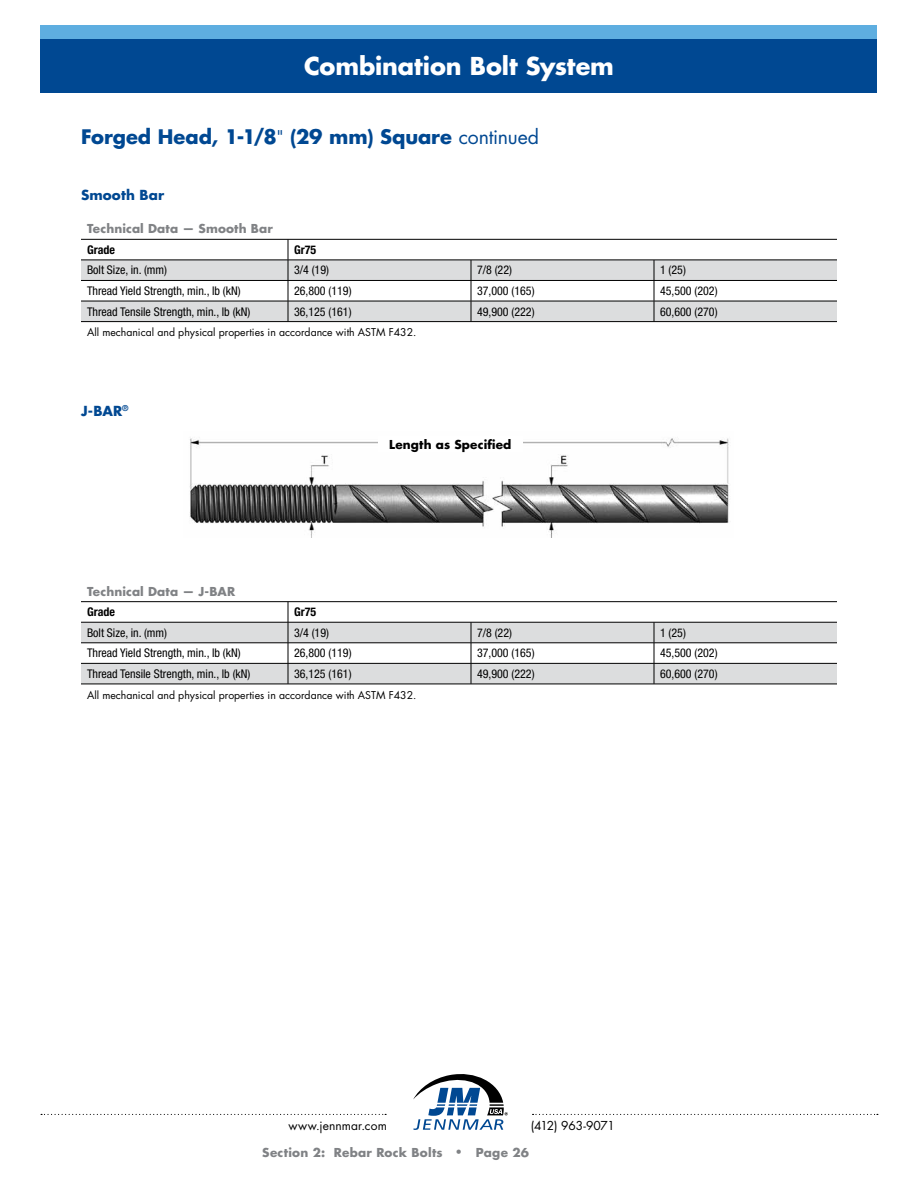
<style>
.page{position:relative;width:918px;height:1188px;background:#fff}
.page>*{position:absolute;margin:0;border:0;box-sizing:border-box;transform-origin:0 0}
.t1{font:700 24px "Futura Std";letter-spacing:-.005em;color:#fff}
.t2{font:700 19.5px "Futura Std";letter-spacing:-.005em;color:#004892}
.t3{font:700 13.5px "Futura Std";letter-spacing:.01em;color:#004892}
.t4{font:condensed 12px "Helvetica Neue LT Std";color:#000}
.t5{font:700 12px "Futura Std";letter-spacing:.015em;color:#808285}
.t6{font:700 condensed 12px "Helvetica Neue LT Std";color:#000}
.t7{font:700 12px "Futura Std";letter-spacing:.015em;color:#000}
.t8{font:12px "Futura Std";letter-spacing:.005em;color:#000}
.t9{font:12px "Futura Std";letter-spacing:-.03em;color:#000}
.t10{font:10.5px "Futura Std";color:#000}
.s1{font-family:"Helvetica Neue LT Std";font-weight:300}
.s2{font-weight:400}
.s3{font-family:"Helvetica Neue LT Std";font-weight:400}
</style>
<div class="page">
<div style="left:40px;top:25px;width:838px;height:68px;background:#004892"></div>
<svg style="left:413px;top:1074px;width:95px;height:56px"></svg>
<svg style="left:41px;top:1114px;width:345px;height:1px"></svg>
<svg style="left:533px;top:1114px;width:345px;height:1px"></svg>
<div style="left:40px;top:25px;width:838px;height:14px;background:#5eaee0"></div>
<svg style="left:81px;top:261px;width:756px;height:60px;fill:#dcddde"></svg>
<hr style="left:81px;top:239px;width:207px;height:1px;background:#000">
<hr style="left:288px;top:239px;width:183px;height:1px;background:#000">
<hr style="left:471px;top:239px;width:183px;height:1px;background:#000">
<hr style="left:654px;top:239px;width:183px;height:1px;background:#000">
<hr style="left:81px;top:260px;width:207px;height:1px;background:#000">
<hr style="left:288px;top:260px;width:183px;height:1px;background:#000">
<hr style="left:471px;top:260px;width:183px;height:1px;background:#000">
<hr style="left:654px;top:260px;width:183px;height:1px;background:#000">
<hr style="left:81px;top:280px;width:207px;height:1px;background:#000">
<hr style="left:288px;top:280px;width:183px;height:1px;background:#000">
<hr style="left:471px;top:280px;width:183px;height:1px;background:#000">
<hr style="left:654px;top:280px;width:183px;height:1px;background:#000">
<hr style="left:81px;top:301px;width:207px;height:1px;background:#000">
<hr style="left:288px;top:301px;width:183px;height:1px;background:#000">
<svg style="left:288px;top:240px;width:1px;height:81px"></svg>
<hr style="left:471px;top:301px;width:183px;height:1px;background:#000">
<svg style="left:471px;top:260px;width:1px;height:61px"></svg>
<hr style="left:654px;top:301px;width:183px;height:1px;background:#000">
<svg style="left:654px;top:260px;width:1px;height:61px"></svg>
<hr style="left:81px;top:321px;width:207px;height:1px;background:#000">
<hr style="left:288px;top:321px;width:183px;height:1px;background:#000">
<hr style="left:471px;top:321px;width:183px;height:1px;background:#000">
<hr style="left:654px;top:321px;width:183px;height:1px;background:#000">
<svg style="left:81px;top:623px;width:756px;height:61px;fill:#dcddde"></svg>
<hr style="left:81px;top:601px;width:207px;height:1px;background:#000">
<hr style="left:288px;top:601px;width:183px;height:1px;background:#000">
<hr style="left:471px;top:601px;width:183px;height:1px;background:#000">
<hr style="left:654px;top:601px;width:183px;height:1px;background:#000">
<hr style="left:81px;top:622px;width:207px;height:1px;background:#000">
<hr style="left:288px;top:622px;width:183px;height:1px;background:#000">
<hr style="left:471px;top:622px;width:183px;height:1px;background:#000">
<hr style="left:654px;top:622px;width:183px;height:1px;background:#000">
<hr style="left:81px;top:643px;width:207px;height:1px;background:#000">
<hr style="left:288px;top:643px;width:183px;height:1px;background:#000">
<hr style="left:471px;top:643px;width:183px;height:1px;background:#000">
<hr style="left:654px;top:643px;width:183px;height:1px;background:#000">
<hr style="left:81px;top:663px;width:207px;height:1px;background:#000">
<hr style="left:288px;top:663px;width:183px;height:1px;background:#000">
<svg style="left:288px;top:602px;width:1px;height:82px"></svg>
<hr style="left:471px;top:663px;width:183px;height:1px;background:#000">
<svg style="left:471px;top:622px;width:1px;height:62px"></svg>
<hr style="left:654px;top:663px;width:183px;height:1px;background:#000">
<svg style="left:654px;top:622px;width:1px;height:62px"></svg>
<hr style="left:81px;top:684px;width:207px;height:1px;background:#000">
<hr style="left:288px;top:684px;width:183px;height:1px;background:#000">
<hr style="left:471px;top:684px;width:183px;height:1px;background:#000">
<hr style="left:654px;top:684px;width:183px;height:1px;background:#000">
<img style="left:189px;top:438px;width:541px;height:100px">
<div style="left:378px;top:436px;width:145px;height:15px;background:#fff"></div>
<h1 class="t1" style="left:304px;top:50px;width:311px">Combination Bolt System</h1>
<h2 class="t2" style="left:81px;top:124px;width:460px">Forged Head, 1-1/8<span class="s1">"</span> (29 mm) Square <span class="s2">continued</span></h2>
<p class="t3" style="left:81px;top:186px;width:85px">Smooth Bar</p>
<p class="t5" style="left:87px;top:221px;width:187px">Technical Data — Smooth Bar</p>
<p class="t6" style="left:87px;top:242px;width:29px">Grade</p>
<p class="t6" style="left:294px;top:242px;width:24px">Gr75</p>
<p class="t4" style="left:87px;top:263px;width:82px">Bolt Size, in. (mm)</p>
<p class="t4" style="left:294px;top:263px;width:37px">3/4 (19)</p>
<p class="t4" style="left:477px;top:263px;width:37px">7/8 (22)</p>
<p class="t4" style="left:660px;top:263px;width:27px">1 (25)</p>
<p class="t4" style="left:87px;top:284px;width:155px">Thread Yield Strength, min., lb (kN)</p>
<p class="t4" style="left:294px;top:284px;width:59px">26,800 (119)</p>
<p class="t4" style="left:477px;top:284px;width:59px">37,000 (165)</p>
<p class="t4" style="left:660px;top:284px;width:59px">45,500 (202)</p>
<p class="t4" style="left:87px;top:304px;width:165px">Thread Tensile Strength, min., lb (kN)</p>
<p class="t4" style="left:294px;top:304px;width:59px">36,125 (161)</p>
<p class="t4" style="left:477px;top:304px;width:59px">49,900 (222)</p>
<p class="t4" style="left:660px;top:304px;width:59px">60,600 (270)</p>
<p class="t10" style="left:87px;top:326px;width:331px">All mechanical and physical properties in accordance with ASTM F432.</p>
<p class="t3" style="left:81px;top:402px;width:49px">J-BAR<sup>®</sup></p>
<p class="t7" style="left:389px;top:436px;width:124px">Length as Specified</p>
<p class="t5" style="left:87px;top:583px;width:150px">Technical Data — J-BAR</p>
<p class="t6" style="left:87px;top:605px;width:29px">Grade</p>
<p class="t6" style="left:294px;top:605px;width:24px">Gr75</p>
<p class="t4" style="left:87px;top:626px;width:82px">Bolt Size, in. (mm)</p>
<p class="t4" style="left:294px;top:626px;width:37px">3/4 (19)</p>
<p class="t4" style="left:477px;top:626px;width:37px">7/8 (22)</p>
<p class="t4" style="left:660px;top:626px;width:27px">1 (25)</p>
<p class="t4" style="left:87px;top:646px;width:155px">Thread Yield Strength, min., lb (kN)</p>
<p class="t4" style="left:294px;top:646px;width:59px">26,800 (119)</p>
<p class="t4" style="left:477px;top:646px;width:59px">37,000 (165)</p>
<p class="t4" style="left:660px;top:646px;width:59px">45,500 (202)</p>
<p class="t4" style="left:87px;top:667px;width:165px">Thread Tensile Strength, min., lb (kN)</p>
<p class="t4" style="left:294px;top:667px;width:59px">36,125 (161)</p>
<p class="t4" style="left:477px;top:667px;width:59px">49,900 (222)</p>
<p class="t4" style="left:660px;top:667px;width:59px">60,600 (270)</p>
<p class="t10" style="left:87px;top:688px;width:331px">All mechanical and physical properties in accordance with ASTM F432.</p>
<p class="t8" style="left:288px;top:1118px;width:100px">www.jennmar.com</p>
<p class="t9" style="left:531px;top:1118px;width:85px">(412) 963-9071</p>
<p class="t5" style="left:262px;top:1144px;width:268px">Section 2: Rebar Rock Bolts <span class="s3">•</span> Page 26</p>
</div>
